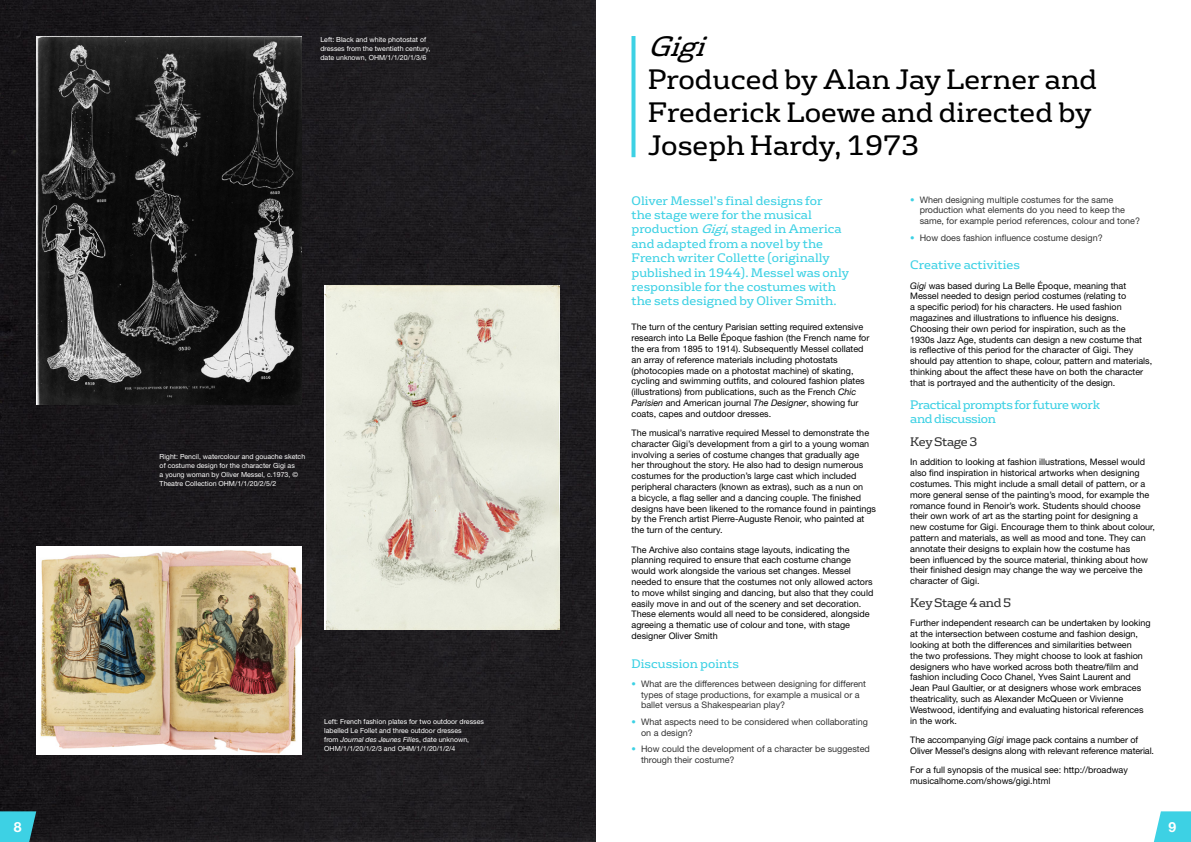
<style>
.page{position:relative;width:1191px;height:842px;background:#fff}
.page>*{position:absolute;margin:0;border:0;box-sizing:border-box;transform-origin:0 0}
.t1{font:27.2px/32.7px "FS Rufus";color:#000}
.t2{font:italic 27.2px "FS Rufus";color:#000}
.t3{font:700 14px "Helvetica Neue";color:#fff}
.t4{font:12px/14.4px "FS Rufus";color:#3dd1e4}
.t5{font:12px/14.4px "FS Rufus";letter-spacing:-.03em;color:#3dd1e4}
.t6{font:12px "FS Rufus";letter-spacing:-.03em;color:#333}
.t7{font:9px/10.8px "Helvetica Neue";color:#000}
.t8{font:9px/10.8px "Helvetica Neue";color:#333}
.t9{font:7px/9px "Helvetica Neue";color:#fff}
.s1{font-style:italic}
.s2{color:#3dd1e4}
</style>
<div class="page">
<img style="left:0;top:0;width:595px;height:842px">
<svg style="left:631px;top:36px;width:4px;height:121px"></svg>
<img style="left:36px;top:36px;width:266px;height:368px">
<img style="left:36px;top:546px;width:266px;height:208px">
<img style="left:324px;top:286px;width:235px;height:343px">
<svg style="left:0;top:811px;width:36px;height:31px"></svg>
<svg style="left:1154px;top:811px;width:37px;height:31px"></svg>
<p class="t9" style="left:320px;top:34px;width:111px">Left: Black and white photostat of dresses from the twentieth century, date unknown, OHM/1/1/20/1/3/6</p>
<p class="t9" style="left:160px;top:452px;width:147px">Right: Pencil, watercolour and gouache sketch of costume design for the character Gigi as<br>a young woman by Oliver Messel, c.1973, © Theatre Collection OHM/1/1/20/2/5/2</p>
<p class="t9" style="left:324px;top:717px;width:161px">Left: French fashion plates for two outdoor dresses labelled Le Follet and three outdoor dresses<br>from <span class="s1">Journal des Jeunes Fille</span>s, date unknown, OHM/1/1/20/1/2/3 and OHM/1/1/20/1/2/4</p>
<h1 class="t2" style="left:648px;top:24px;width:72px">Gigi</h1>
<h1 class="t1" style="left:648px;top:62px;width:451px">Produced by Alan Jay Lerner and<br>Frederick Loewe and directed by<br>Joseph Hardy, 1973</h1>
<p class="t4" style="left:631px;top:192px;width:219px">Oliver Messel’s final designs for<br>the stage were for the musical production <span class="s1">Gigi</span>, staged in America and adapted from a novel by the French writer Collette (originally published in 1944). Messel was only responsible for the costumes with the sets designed by Oliver Smith.</p>
<p class="t7" style="left:631px;top:322px;width:239px">The turn of the century Parisian setting required extensive research into La Belle Époque fashion (the French name for the era from 1895 to 1914). Subsequently Messel collated an array of reference materials including photostats (photocopies made on a photostat machine) of skating, cycling and swimming outfits, and coloured fashion plates (illustrations) from publications, such as the French <span class="s1">Chic Parisien</span> and American journal <span class="s1">The Designer</span>, showing fur coats, capes and outdoor dresses.</p>
<p class="t7" style="left:631px;top:427px;width:246px">The musical’s narrative required Messel to demonstrate the character Gigi’s development from a girl to a young woman involving a series of costume changes that gradually age<br>her throughout the story. He also had to design numerous costumes for the production’s large cast which included peripheral characters (known as extras), such as a nun on<br>a bicycle, a flag seller and a dancing couple. The finished designs have been likened to the romance found in paintings by the French artist Pierre-Auguste Renoir, who painted at the turn of the century.</p>
<p class="t7" style="left:631px;top:544px;width:243px">The Archive also contains stage layouts, indicating the planning required to ensure that each costume change would work alongside the various set changes. Messel needed to ensure that the costumes not only allowed actors to move whilst singing and dancing, but also that they could easily move in and out of the scenery and set decoration.<br>These elements would all need to be considered, alongside agreeing a thematic use of colour and tone, with stage designer Oliver Smith</p>
<h3 class="t4" style="left:631px;top:655px;width:109px">Discussion points</h3>
<p class="t8" style="left:641px;top:678px;width:227px;text-indent:-10px"><span class="s2">•</span> What are the differences between designing for different types of stage productions, for example a musical or a ballet versus a Shakespearian play?</p>
<p class="t8" style="left:641px;top:716px;width:228px;text-indent:-10px"><span class="s2">•</span> What aspects need to be considered when collaborating on a design?</p>
<p class="t8" style="left:641px;top:743px;width:230px;text-indent:-10px"><span class="s2">•</span> How could the development of a character be suggested through their costume?</p>
<p class="t8" style="left:919px;top:194px;width:222px;text-indent:-10px"><span class="s2">•</span> When designing multiple costumes for the same production what elements do you need to keep the same, for example period references, colour and tone?</p>
<p class="t8" style="left:910px;top:232px;width:194px"><span class="s2">•</span> How does fashion influence costume design?</p>
<h3 class="t4" style="left:910px;top:257px;width:111px">Creative activities</h3>
<p class="t7" style="left:910px;top:280px;width:243px"><span class="s1">Gigi</span> was based during La Belle Époque, meaning that Messel needed to design period costumes (relating to<br>a specific period) for his characters. He used fashion magazines and illustrations to influence his designs.<br>Choosing their own period for inspiration, such as the 1930s Jazz Age, students can design a new costume that<br>is reflective of this period for the character of Gigi. They should pay attention to shape, colour, pattern and materials, thinking about the affect these have on both the character that is portrayed and the authenticity of the design.</p>
<h3 class="t5" style="left:910px;top:397px;width:191px">Practical prompts for future work and discussion</h3>
<h3 class="t6" style="left:910px;top:432px;width:69px">Key Stage 3</h3>
<p class="t7" style="left:910px;top:457px;width:246px">In addition to looking at fashion illustrations, Messel would also find inspiration in historical artworks when designing costumes. This might include a small detail of pattern, or a more general sense of the painting’s mood, for example the romance found in Renoir’s work. Students should choose their own work of art as the starting point for designing a new costume for Gigi. Encourage them to think about colour, pattern and materials, as well as mood and tone. They can annotate their designs to explain how the costume has<br>been influenced by the source material, thinking about how their finished design may change the way we perceive the character of Gigi.</p>
<h3 class="t6" style="left:910px;top:593px;width:102px">Key Stage 4 and 5</h3>
<p class="t7" style="left:910px;top:618px;width:242px">Further independent research can be undertaken by looking at the intersection between costume and fashion design, looking at both the differences and similarities between<br>the two professions. They might choose to look at fashion designers who have worked across both theatre/film and fashion including Coco Chanel, Yves Saint Laurent and Jean Paul Gaultier, or at designers whose work embraces theatricality, such as Alexander McQueen or Vivienne Westwood, identifying and evaluating historical references in the work.</p>
<p class="t7" style="left:910px;top:734px;width:245px">The accompanying <span class="s1">Gigi</span> image pack contains a number of<br>Oliver Messel’s designs along with relevant reference material.</p>
<p class="t7" style="left:910px;top:764px;width:219px">For a full synopsis of the musical see: http://broadway musicalhome.com/shows/gigi.html</p>
<h2 class="t3" style="left:14px;top:818px;width:9px">8</h2>
<h2 class="t3" style="left:1168px;top:818px;width:9px">9</h2>
</div>
